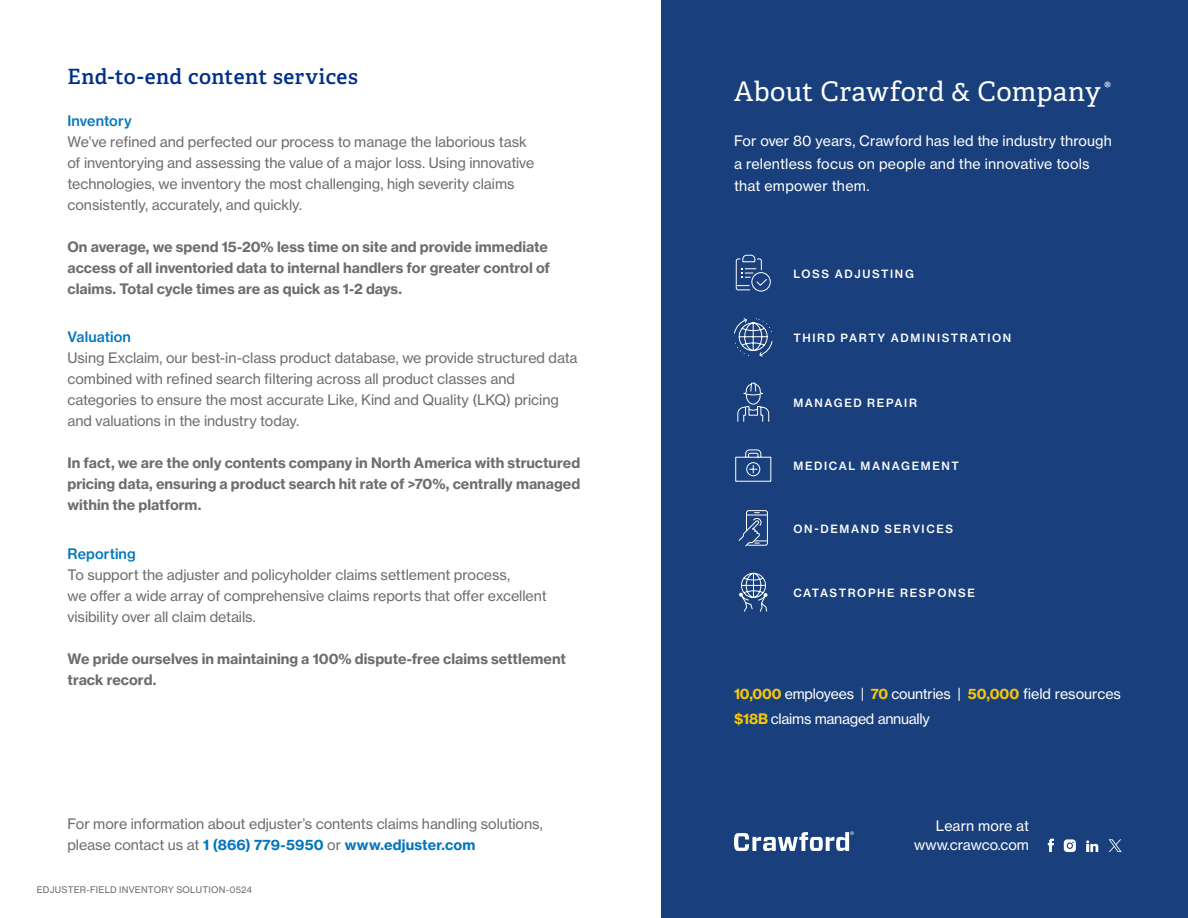
<style>
.page{position:relative;width:1188px;height:918px;background:#fff}
.page>*{position:absolute;margin:0;border:0;box-sizing:border-box;transform-origin:0 0}
.t1{font:27px "Adelle";letter-spacing:.005em;color:#fff}
.t2{font:600 21px "Adelle";letter-spacing:.025em;color:#002f87}
.t3{font:14.25px/21px "N Haas Grotesk TX Std 55 Rg";letter-spacing:-.005em;color:#6c6d70}
.t4{font:14.25px/21px "N Haas Grotesk TX Std 75 Bd";color:#6c6d70}
.t5{font:14.25px/22.5px "N Haas Grotesk TX Std 55 Rg";color:#fff}
.t6{font:14.25px "N Haas Grotesk TX Std 75 Bd";letter-spacing:.01em;color:#0076be}
.t7{font:14.25px "N Haas Grotesk TX Std 65 Md";letter-spacing:.01em;color:#0076be}
.t8{font:14.25px "N Haas Grotesk TX Std 55 Rg";letter-spacing:-.02em;color:#fff}
.t9{font:11.25px "N Haas Grotesk TX Std 65 Md";letter-spacing:.145em;color:#fff}
.t10{font:9px "N Haas Grotesk TX Std 55 Rg";letter-spacing:.02em;color:#6c6d70}
.s1{font-family:"N Haas Grotesk TX Std 55 Rg";color:#6c6d70}
.s2{font-family:"N Haas Grotesk TX Std 75 Bd";color:#f9c709}
.s3{font-family:"N Haas Grotesk TX Pro 75 Bd";color:#f9c709}
</style>
<div class="page">
<div style="left:662px;top:0;width:526px;height:918px;background:#193f7c"></div>
<svg style="left:735px;top:254px;width:36px;height:38px"></svg>
<svg style="left:737px;top:382px;width:33px;height:40px"></svg>
<svg style="left:735px;top:449px;width:37px;height:33px"></svg>
<svg style="left:738px;top:510px;width:30px;height:37px"></svg>
<svg style="left:739px;top:572px;width:29px;height:40px"></svg>
<svg style="left:734px;top:318px;width:39px;height:39px"></svg>
<svg style="left:734px;top:831px;width:120px;height:20px"></svg>
<svg style="left:1086px;top:840px;width:12px;height:12px"></svg>
<svg style="left:1048px;top:839px;width:6px;height:13px"></svg>
<svg style="left:1109px;top:839px;width:13px;height:13px"></svg>
<svg style="left:1064px;top:839px;width:12px;height:13px"></svg>
<p class="t2" style="left:68px;top:63px;width:292px">End-to-end content services</p>
<p class="t7" style="left:68px;top:112px;width:66px">Inventory</p>
<p class="t3" style="left:68px;top:131px;width:468px">We’ve refined and perfected our process to manage the laborious task of inventorying and assessing the value of a major loss. Using innovative technologies, we inventory the most challenging, high severity claims consistently, accurately, and quickly.</p>
<p class="t4" style="left:68px;top:236px;width:484px">On average, we spend 15-20% less time on site and provide immediate access of all inventoried data to internal handlers for greater control of claims. Total cycle times are as quick as 1-2 days.</p>
<p class="t7" style="left:68px;top:328px;width:65px">Valuation</p>
<p class="t3" style="left:68px;top:348px;width:512px">Using Exclaim, our best-in-class product database, we provide structured data</p>
<p class="t3" style="left:68px;top:369px;width:493px">combined with refined search filtering across all product classes and categories to ensure the most accurate Like, Kind and Quality (LKQ) pricing and valuations in the industry today.</p>
<p class="t4" style="left:68px;top:453px;width:514px;text-align:justify">In fact, we are the only contents company in North America with structured pricing data, ensuring a product search hit rate of &gt;70%, centrally managed within the platform.</p>
<p class="t7" style="left:68px;top:545px;width:70px">Reporting</p>
<p class="t3" style="left:68px;top:564px;width:444px">To support the adjuster and policyholder claims settlement process,</p>
<p class="t3" style="left:68px;top:585px;width:481px">we offer a wide array of comprehensive claims reports that offer excellent</p>
<p class="t3" style="left:68px;top:606px;width:190px">visibility over all claim details.</p>
<p class="t4" style="left:68px;top:648px;width:500px">We pride ourselves in maintaining a 100% dispute-free claims settlement track record.</p>
<p class="t3" style="left:68px;top:813px;width:477px">For more information about edjuster’s contents claims handling solutions,</p>
<p class="t6" style="left:68px;top:835px;width:409px"><span class="s1">please contact us at</span> 1 (866) 779-5950 <span class="s1">or</span> www.edjuster.com</p>
<p class="t10" style="left:37px;top:884px;width:217px">EDJUSTER-FIELD INVENTORY SOLUTION-0524</p>
<p class="t1" style="left:734px;top:75px;width:379px">About Crawford &amp; Company <sup>®</sup></p>
<p class="t5" style="left:734px;top:130px;width:379px">For over 80 years, Crawford has led the industry through a relentless focus on people and the innovative tools that empower them.</p>
<p class="t9" style="left:793px;top:266px;width:122px">LOSS ADJUSTING</p>
<p class="t9" style="left:793px;top:331px;width:219px">THIRD PARTY ADMINISTRATION</p>
<p class="t9" style="left:793px;top:395px;width:125px">MANAGED REPAIR</p>
<p class="t9" style="left:793px;top:459px;width:167px">MEDICAL MANAGEMENT</p>
<p class="t9" style="left:793px;top:522px;width:161px">ON-DEMAND SERVICES</p>
<p class="t9" style="left:793px;top:586px;width:183px">CATASTROPHE RESPONSE</p>
<p class="t5" style="left:734px;top:683px;width:389px"><span class="s2">10,000</span> employees | <span class="s2">70</span> countries | <span class="s3">50,000</span> field resources</p>
<p class="t8" style="left:734px;top:711px;width:197px"><span class="s2">$18B</span> claims managed annually</p>
<p class="t5" style="left:936px;top:814px;width:95px">Learn more at</p>
<p class="t5" style="left:914px;top:834px;width:117px">www.crawco.com</p>
</div>
